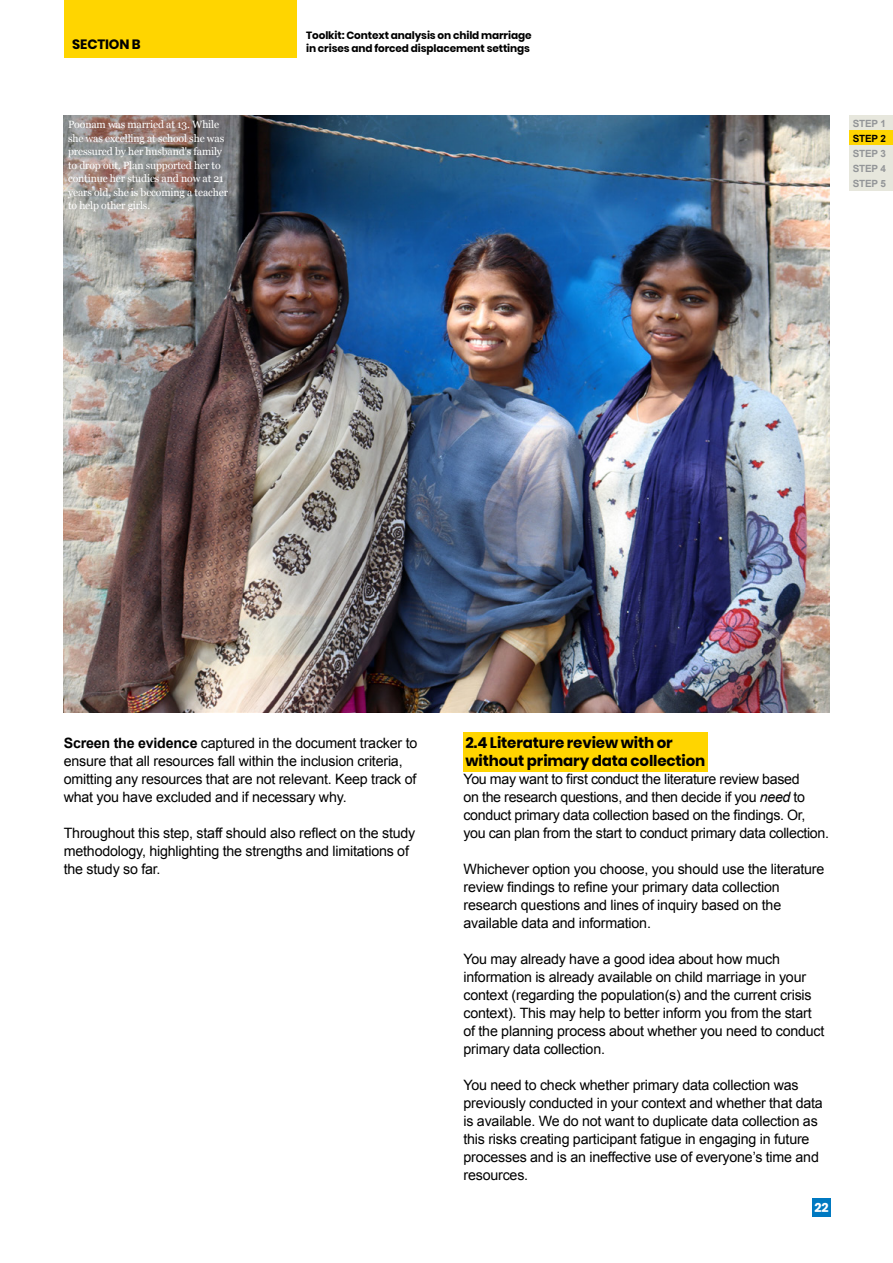
<style>
.page{position:relative;width:893px;height:1263px;background:#fff}
.page>*{position:absolute;margin:0;border:0;box-sizing:border-box;transform-origin:0 0}
.t1{font:700 15px/18px "Poppins";letter-spacing:-.01em;color:#000}
.t2{font:14.25px/18px "Arial";letter-spacing:-.015em;color:#000}
.t3{font:700 13.5px "Poppins";letter-spacing:-.01em;color:#000}
.t4{font:700 12.6px "Poppins";color:#fff}
.t5{font:10.5px/13.5px "Georgia";letter-spacing:-.01em;color:#fff}
.t6{font:700 10.5px "Poppins";letter-spacing:-.01em;color:#000}
.t7{font:700 9.9px/15px "Arial";letter-spacing:-.015em;color:#939598;text-align:justify}
.t8{font:700 9.9px "Arial";color:#000}
.s1{font-weight:700}
.s2{font-style:italic}
</style>
<div class="page">
<div style="left:463px;top:732px;width:245px;height:39px;background:#ffd500"></div>
<div style="left:812px;top:1198px;width:18px;height:18px;background:#0079c1"></div>
<img style="left:64px;top:116px;width:765px;height:596px">
<div style="left:64px;top:0;width:232px;height:57px;background:#ffd500"></div>
<div style="left:850px;top:116px;width:43px;height:15px;background:#e7e7dd"></div>
<div style="left:850px;top:131px;width:43px;height:15px;background:#ffd500"></div>
<div style="left:850px;top:146px;width:43px;height:15px;background:#e7e7dd"></div>
<div style="left:850px;top:161px;width:43px;height:15px;background:#e7e7dd"></div>
<div style="left:850px;top:176px;width:43px;height:15px;background:#e7e7dd"></div>
<p class="t6" style="left:306px;top:29px;width:227px">Toolkit: Context analysis on child marriage</p>
<p class="t3" style="left:72px;top:36px;width:70px">SECTION B</p>
<p class="t6" style="left:306px;top:42px;width:225px">in crises and forced displacement settings</p>
<p class="t5" style="left:68px;top:117px;width:162px">Poonam was married at 13. While she was excelling at school she was pressured by her husband's family to drop out. Plan supported her to continue her studies and now at 21 years old, she is becoming a teacher to help other girls.</p>
<p class="t7" style="left:853px;top:116px;width:35px">STEP 1</p>
<p class="t8" style="left:853px;top:132px;width:35px">STEP 2</p>
<p class="t7" style="left:853px;top:146px;width:35px">STEP 3<br>STEP 4<br>STEP 5</p>
<p class="t2" style="left:64px;top:734px;width:355px"><span class="s1">Screen the evidence</span> captured in the document tracker to ensure that all resources fall within the inclusion criteria, omitting any resources that are not relevant. Keep track of what you have excluded and if necessary why.</p>
<p class="t2" style="left:64px;top:824px;width:353px">Throughout this step, staff should also reflect on the study methodology, highlighting the strengths and limitations of the study so far.</p>
<p class="t1" style="left:466px;top:734px;width:241px">2.4 Literature review with or without primary data collection</p>
<p class="t2" style="left:463px;top:770px;width:367px">You may want to first conduct the literature review based<br>on the research questions, and then decide if you <span class="s2">need</span> to conduct primary data collection based on the findings. Or, you can plan from the start to conduct primary data collection.</p>
<p class="t2" style="left:463px;top:860px;width:362px">Whichever option you choose, you should use the literature review findings to refine your primary data collection research questions and lines of inquiry based on the available data and information.</p>
<p class="t2" style="left:463px;top:950px;width:362px">You may already have a good idea about how much information is already available on child marriage in your context (regarding the population(s) and the current crisis context). This may help to better inform you from the start of the planning process about whether you need to conduct primary data collection.</p>
<p class="t2" style="left:463px;top:1076px;width:361px">You need to check whether primary data collection was previously conducted in your context and whether that data is available. We do not want to duplicate data collection as this risks creating participant fatigue in engaging in future processes and is an ineffective use of everyone’s time and resources.</p>
<p class="t4" style="left:814px;top:1200px;width:16px">22</p>
</div>
